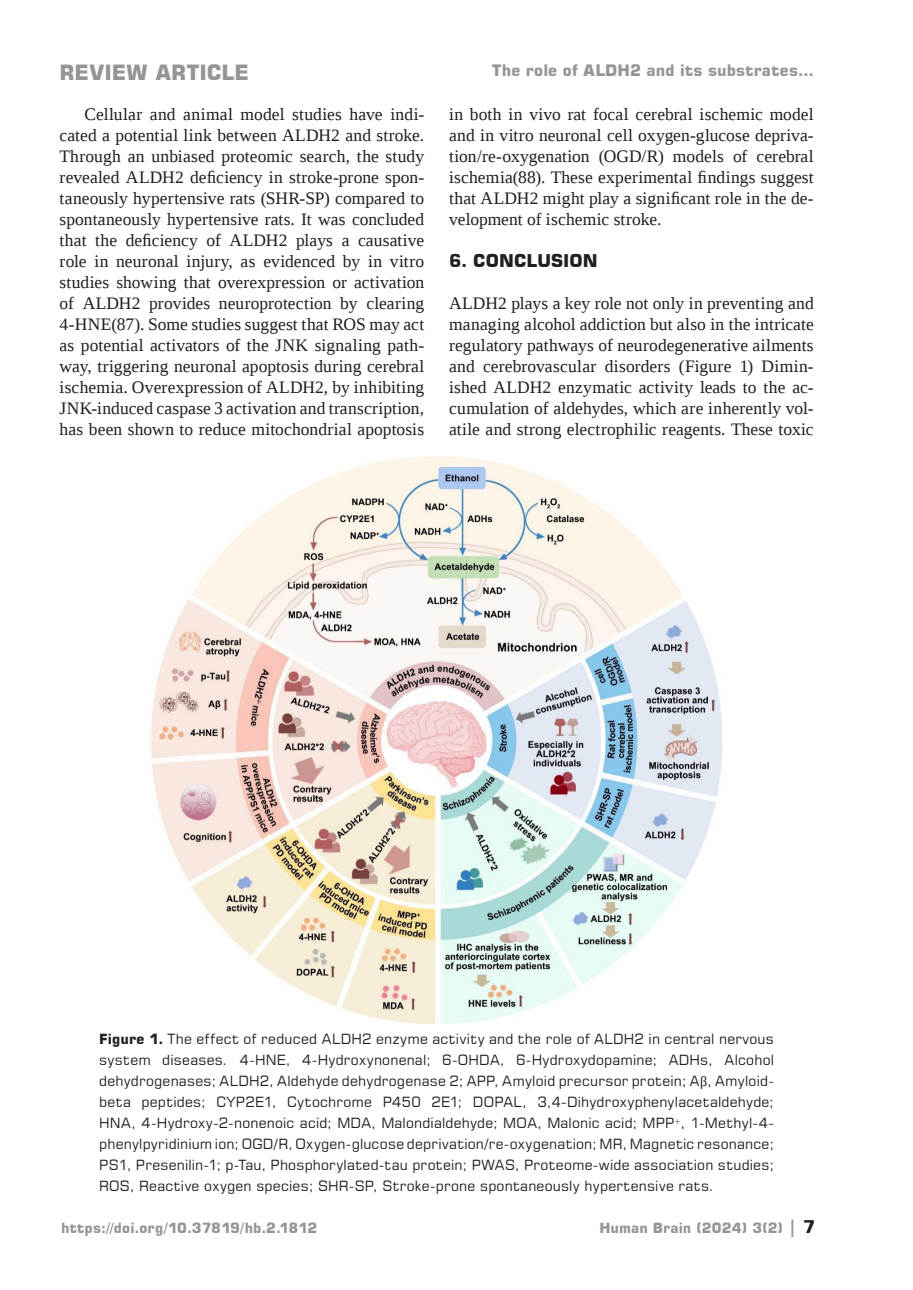
<style>
.page{position:relative;width:913px;height:1290px;background:#fff}
.page>*{position:absolute;margin:0;border:0;box-sizing:border-box;transform-origin:0 0}
.t1{font:700 21px "Square 721 BT";color:#939598}
.Párrafo_Español{font:17.5px/21px "Liberation Serif";letter-spacing:.005em;color:#231f20;text-align:justify}
.Subtítulo{font:700 17.5px "Square 721 BT";letter-spacing:.005em;color:#231f20}
.t2{font:700 15.75px "Square 721 BT";letter-spacing:.015em;color:#939598}
.Pie_de_foto{font:14px/21px "Square 721 BT";letter-spacing:.015em;color:#231f20;text-align:justify}
.t3{font:700 14px "Square 721 BT";letter-spacing:.005em;color:#939598}
.s1{font-weight:700}
.s2{font-family:"Liberation Serif"}
.s3{font-size:17.5px}
.s4{font-size:17.5px;color:#231f20}
</style>
<div class="page">
<img style="left:151px;top:456px;width:571px;height:567px">
<p class="t1" style="left:60px;top:60px;width:191px">REVIEW ARTICLE</p>
<p class="t2" style="left:492px;top:61px;width:323px">The role of ALDH2 and its substrates…</p>
<p class="Párrafo_Español" style="left:60px;top:104px;width:366px;text-indent:25px">Cellular and animal model studies have indi&shy;cated a potential link between ALDH2 and stroke.<br>Through an unbiased proteomic search, the study revealed ALDH2 deficiency in stroke-prone spon&shy;taneously hypertensive rats (SHR-SP) compared to spontaneously hypertensive rats. It was concluded that the deficiency of ALDH2 plays a causative role in neuronal injury, as evidenced by in vitro studies showing that overexpression or activation of ALDH2 provides neuroprotection by clearing 4-HNE(87). Some studies suggest that ROS may act as potential activators of the JNK signaling path&shy;way, triggering neuronal apoptosis during cerebral ischemia. Overexpression of ALDH2, by inhibiting JNK-induced caspase 3 activation and transcription, has been shown to reduce mitochondrial apoptosis</p>
<p class="Párrafo_Español" style="left:449px;top:104px;width:366px">in both in vivo rat focal cerebral ischemic model and in vitro neuronal cell oxygen-glucose depriva&shy;tion/re-oxygenation (OGD/R) models of cerebral ischemia(88). These experimental findings suggest that ALDH2 might play a significant role in the de&shy;velopment of ischemic stroke.</p>
<p class="Subtítulo" style="left:449px;top:250px;width:150px">6. CONCLUSION</p>
<p class="Párrafo_Español" style="left:449px;top:293px;width:366px">ALDH2 plays a key role not only in preventing and managing alcohol addiction but also in the intricate regulatory pathways of neurodegenerative ailments and cerebrovascular disorders (Figure 1) Dimin&shy;ished ALDH2 enzymatic activity leads to the ac&shy;cumulation of aldehydes, which are inherently vol&shy;atile and strong electrophilic reagents. These toxic</p>
<p class="Pie_de_foto" style="left:99px;top:1028px;width:676px"><span class="s1">Figure 1.</span> The effect of reduced ALDH2 enzyme activity and the role of ALDH2 in central nervous system diseases. 4-HNE, 4-Hydroxynonenal; 6-OHDA, 6-Hydroxydopamine; ADHs, Alcohol dehydrogenases; ALDH2, Aldehyde dehydrogenase 2; APP, Amyloid precursor protein; A<span class="s2">β</span>, Amyloid&shy;beta peptides; CYP2E1, Cytochrome P450 2E1; DOPAL, 3,4-Dihydroxyphenylacetaldehyde; HNA, 4-Hydroxy-2-nonenoic acid; MDA, Malondialdehyde; MOA, Malonic acid; MPP<sup>+</sup>, 1-Methyl-4- phenylpyridinium ion; OGD/R, Oxygen-glucose deprivation/re-oxygenation; MR, Magnetic resonance; PS1, Presenilin-1; p-Tau, Phosphorylated-tau protein; PWAS, Proteome-wide association studies; ROS, Reactive oxygen species; SHR-SP, Stroke-prone spontaneously hypertensive rats.</p>
<p class="t3" style="left:61px;top:1220px;width:258px">https://doi.org/10.37819/hb.2.1812</p>
<p class="t3" style="left:599px;top:1220px;width:217px">Human Brain (2024) 3(2) <span class="s3">|</span> <span class="s4">7</span></p>
</div>
